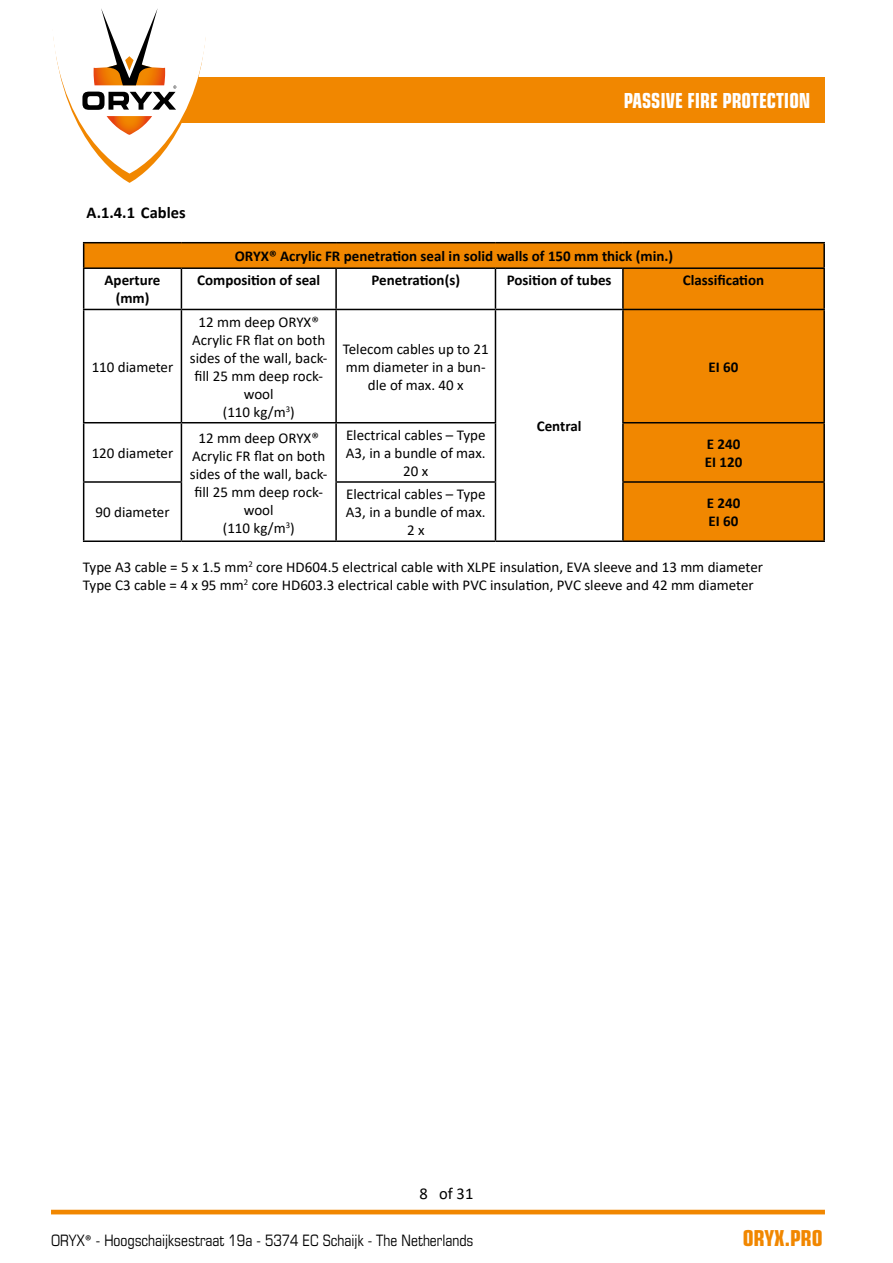
<style>
.page{position:relative;width:893px;height:1263px;background:#fff}
.page>*{position:absolute;margin:0;border:0;box-sizing:border-box;transform-origin:0 0}
.t1{font:700 condensed 22.05px "Eurostile LT Std";color:#f18700;scale:.96 1}
.t2{font:700 condensed 20.7px "Eurostile LT Std";color:#fff;scale:.89 1}
.t3{font:700 16.5px "Calibri";color:#000}
.t4{font:16.5px "Calibri";color:#000}
.t5{font:condensed 15.75px "Eurostile LT Std";color:#000;scale:.96 1}
.t6{font:15px/18px "Calibri";color:#000;text-align:center}
.t7{font:700 15px/18px "Calibri";color:#000}
.s1{font-family:"Myriad Pro";font-stretch:normal}
</style>
<div class="page">
<div style="left:88px;top:78px;width:737px;height:45px;background:#f18700"></div>
<svg style="left:53px;top:8px;width:155px;height:175px"></svg>
<hr style="left:51px;top:1210px;width:774px;height:4px;background:#f18700">
<div style="left:84px;top:243px;width:740px;height:25px;background:#f18700"></div>
<svg style="left:496px;top:269px;width:126px;height:271px"></svg>
<div style="left:624px;top:269px;width:199px;height:271px;background:#f18700"></div>
<hr style="left:83px;top:242px;width:98px;height:1px;background:#000">
<svg style="left:83px;top:243px;width:1px;height:24px"></svg>
<hr style="left:181px;top:242px;width:155px;height:1px;background:#000">
<hr style="left:336px;top:242px;width:159px;height:1px;background:#000">
<hr style="left:495px;top:242px;width:128px;height:1px;background:#000">
<hr style="left:623px;top:242px;width:202px;height:1px;background:#000">
<hr style="left:823px;top:243px;width:2px;height:24px;background:#000">
<hr style="left:83px;top:267px;width:98px;height:2px;background:#000">
<hr style="left:83px;top:269px;width:1px;height:40px;background:#000">
<hr style="left:181px;top:267px;width:155px;height:2px;background:#000">
<hr style="left:181px;top:269px;width:1px;height:40px;background:#000">
<hr style="left:336px;top:267px;width:159px;height:2px;background:#000">
<hr style="left:335px;top:269px;width:2px;height:40px;background:#000">
<hr style="left:495px;top:267px;width:128px;height:2px;background:#000">
<hr style="left:495px;top:269px;width:1px;height:40px;background:#000">
<hr style="left:623px;top:267px;width:202px;height:2px;background:#000">
<hr style="left:622px;top:269px;width:2px;height:40px;background:#000">
<hr style="left:823px;top:269px;width:2px;height:40px;background:#000">
<hr style="left:83px;top:309px;width:98px;height:1px;background:#000">
<hr style="left:83px;top:310px;width:1px;height:112px;background:#000">
<hr style="left:181px;top:309px;width:155px;height:1px;background:#000">
<hr style="left:181px;top:310px;width:1px;height:112px;background:#000">
<hr style="left:336px;top:309px;width:159px;height:1px;background:#000">
<hr style="left:335px;top:310px;width:2px;height:112px;background:#000">
<hr style="left:495px;top:309px;width:128px;height:1px;background:#000">
<hr style="left:495px;top:310px;width:1px;height:112px;background:#000">
<hr style="left:623px;top:309px;width:202px;height:1px;background:#000">
<hr style="left:622px;top:310px;width:2px;height:112px;background:#000">
<hr style="left:823px;top:310px;width:2px;height:112px;background:#000">
<hr style="left:83px;top:422px;width:98px;height:1px;background:#000">
<hr style="left:83px;top:423px;width:1px;height:58px;background:#000">
<hr style="left:181px;top:422px;width:155px;height:1px;background:#000">
<hr style="left:181px;top:423px;width:1px;height:58px;background:#000">
<hr style="left:336px;top:422px;width:160px;height:1px;background:#000">
<hr style="left:335px;top:423px;width:2px;height:58px;background:#000">
<hr style="left:495px;top:423px;width:1px;height:58px;background:#000">
<hr style="left:622px;top:422px;width:203px;height:1px;background:#000">
<hr style="left:622px;top:423px;width:2px;height:58px;background:#000">
<hr style="left:823px;top:423px;width:2px;height:58px;background:#000">
<hr style="left:83px;top:481px;width:99px;height:2px;background:#000">
<hr style="left:83px;top:483px;width:1px;height:57px;background:#000">
<hr style="left:181px;top:483px;width:1px;height:57px;background:#000">
<hr style="left:335px;top:481px;width:161px;height:2px;background:#000">
<hr style="left:335px;top:483px;width:2px;height:57px;background:#000">
<hr style="left:495px;top:483px;width:1px;height:57px;background:#000">
<hr style="left:622px;top:481px;width:203px;height:2px;background:#000">
<hr style="left:622px;top:483px;width:2px;height:57px;background:#000">
<hr style="left:823px;top:483px;width:2px;height:57px;background:#000">
<hr style="left:83px;top:540px;width:98px;height:2px;background:#000">
<hr style="left:181px;top:540px;width:155px;height:2px;background:#000">
<hr style="left:336px;top:540px;width:159px;height:2px;background:#000">
<hr style="left:495px;top:540px;width:128px;height:2px;background:#000">
<hr style="left:623px;top:540px;width:202px;height:2px;background:#000">
<p class="t3" style="left:87px;top:201px;width:101px">A.1.4.1 Cables</p>
<h2 class="t2" style="left:624px;top:88px;width:211px">PASSIVE FIRE PROTECTION</h2>
<p class="t7" style="left:235px;top:247px;width:440px">ORYX® Acrylic FR penetration seal in solid walls of 150 mm thick (min.)</p>
<p class="t7" style="left:105px;top:271px;width:57px;text-align:center">Aperture (mm)</p>
<p class="t7" style="left:197px;top:271px;width:125px">Composition of seal</p>
<p class="t7" style="left:371px;top:271px;width:90px">Penetration(s)</p>
<p class="t7" style="left:507px;top:271px;width:106px">Position of tubes</p>
<p class="t7" style="left:683px;top:271px;width:83px">Classification</p>
<p class="t6" style="left:190px;top:312px;width:139px">12 mm deep ORYX®<br>Acrylic FR flat on both sides of the wall, back&shy;fill 25 mm deep rock&shy;wool<br>(110 kg/m<sup>3</sup>)</p>
<p class="t6" style="left:343px;top:339px;width:147px">Telecom cables up to 21 mm diameter in a bun&shy;dle of max. 40 x</p>
<p class="t6" style="left:92px;top:357px;width:83px">110 diameter</p>
<p class="t7" style="left:709px;top:358px;width:31px">EI 60</p>
<p class="t7" style="left:537px;top:417px;width:46px">Central</p>
<p class="t6" style="left:190px;top:428px;width:139px">12 mm deep ORYX®<br>Acrylic FR flat on both sides of the wall, back&shy;fill 25 mm deep rock&shy;wool<br>(110 kg/m<sup>3</sup>)</p>
<p class="t6" style="left:346px;top:426px;width:141px">Electrical cables – Type<br>A3, in a bundle of max.<br>20 x</p>
<p class="t7" style="left:705px;top:435px;width:39px">E 240<br>EI 120</p>
<p class="t6" style="left:92px;top:444px;width:83px">120 diameter</p>
<p class="t6" style="left:346px;top:485px;width:141px">Electrical cables – Type<br>A3, in a bundle of max.<br>2 x</p>
<p class="t7" style="left:707px;top:494px;width:35px">E 240<br>EI 60</p>
<p class="t6" style="left:83px;top:558px;width:682px;text-align:left">Type A3 cable = 5 x 1.5 mm<sup>2</sup> core HD604.5 electrical cable with XLPE insulation, EVA sleeve and 13 mm diameter<br>Type C3 cable = 4 x 95 mm<sup>2</sup> core HD603.3 electrical cable with PVC insulation, PVC sleeve and 42 mm diameter</p>
<p class="t6" style="left:96px;top:503px;width:76px">90 diameter</p>
<p class="t4" style="left:420px;top:1182px;width:55px">8 of 31</p>
<p class="t5" style="left:51px;top:1231px;width:442px">ORYX<span class="s1">®</span> - Hoogschaijksestraat 19a - 5374 EC Schaijk - The Netherlands</p>
<h1 class="t1" style="left:743px;top:1225px;width:85px">ORYX.PRO</h1>
</div>
